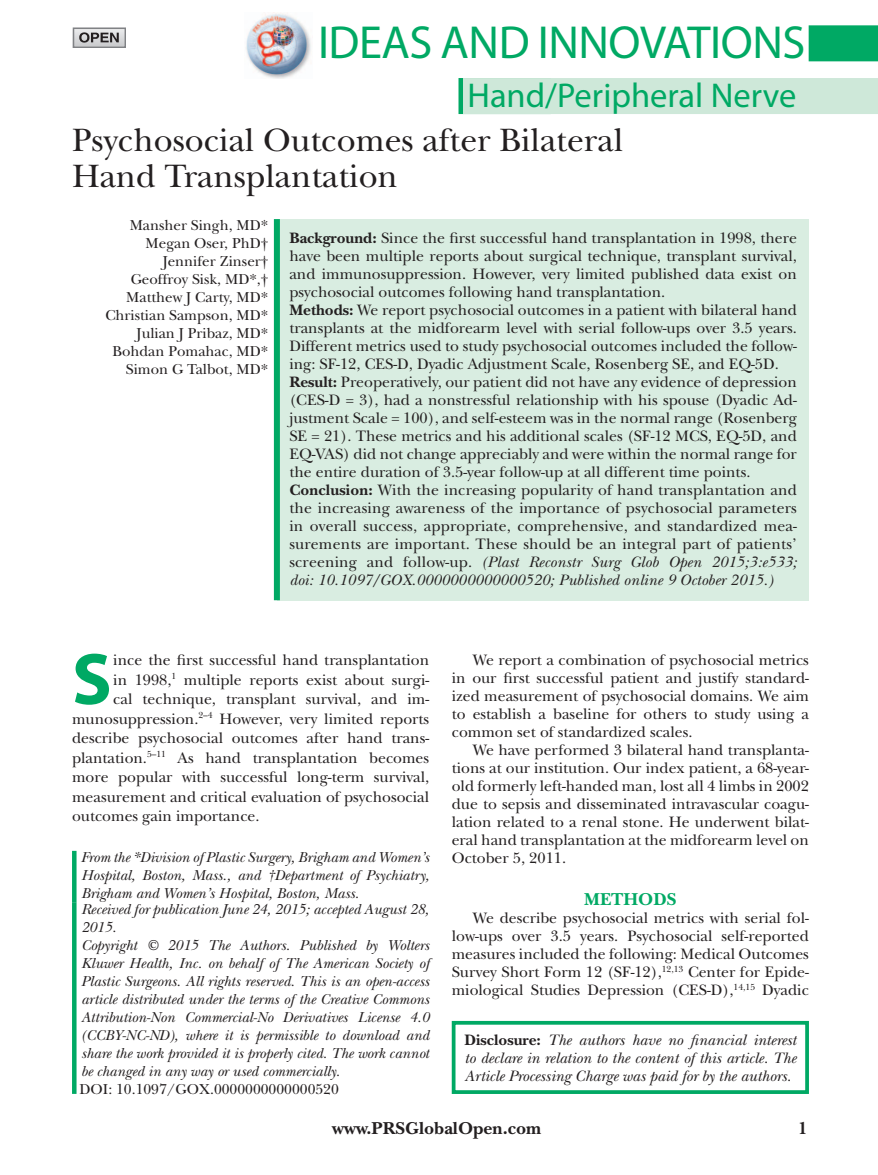
<style>
.page{position:relative;width:878px;height:1175px;background:#fff}
.page>*{position:absolute;margin:0;border:0;box-sizing:border-box;transform-origin:0 0}
.t1{font:700 73.65px "Myriad Pro";color:#00a964}
.t2{font:46.5px "Myriad Pro";letter-spacing:-.01em;color:#00a964}
.t3{font:34.5px "Myriad Pro";color:#00a964}
.t4{font:33.75px/36px "New Baskerville";color:#231f20}
.t5{font:700 18px "New Baskerville";color:#231f20}
.t6{font:700 18px "New Baskerville";color:#00a964}
.t7{font:15.75px/18px "New Baskerville";color:#231f20;text-align:justify}
.t8{font:italic 15.75px/18px "New Baskerville";color:#231f20;text-align:justify}
.t9{font:italic 15px/18px "New Baskerville";color:#231f20}
.t10{font:15px/18px "New Baskerville";color:#231f20;text-align:right}
.s1{font-weight:700}
.s2{font-style:italic}
.s3{font-weight:700;font-style:normal}
</style>
<div class="page">
<div style="left:73px;top:28px;width:52px;height:20px;border:2px solid #808285"></div>
<svg style="left:79px;top:32px;width:40px;height:11px"></svg>
<img style="left:246px;top:12px;width:65px;height:66px">
<hr style="left:72px;top:902px;width:4px;height:191px;background:#00a964">
<hr style="left:72px;top:850px;width:4px;height:52px;background:#00a964">
<div style="left:277px;top:219px;width:531px;height:381px;background:#d9ede1"></div>
<div style="left:274px;top:219px;width:6px;height:381px;background:#00a964"></div>
<div style="left:452px;top:1021px;width:356px;height:73px;border:4px solid #00a964"></div>
<div style="left:458px;top:78px;width:92px;height:36px;background:#00a964"></div>
<div style="left:463px;top:78px;width:415px;height:36px;background:#cee8d9"></div>
<div style="left:808px;top:25px;width:69px;height:36px;background:#00a964"></div>
<h2 class="t2" style="left:318px;top:14px;width:489px">IDEAS AND INNOVATIONS</h2>
<h3 class="t3" style="left:467px;top:74px;width:330px">HAND/PERIPHERAL NERVE</h3>
<h3 class="t4" style="left:72px;top:122px;width:552px">Psychosocial Outcomes after Bilateral<br>Hand Transplantation</h3>
<p class="t10" style="left:105px;top:216px;width:164px">Mansher Singh, MD*<br>Megan Oser, PhD†<br>Jennifer Zinser†<br>Geoffroy Sisk, MD*,†<br>Matthew J Carty, MD*<br>Christian Sampson, MD*<br>Julian J Pribaz, MD*<br>Bohdan Pomahac, MD*<br>Simon G Talbot, MD*</p>
<p class="t7" style="left:289px;top:229px;width:509px;text-align:left"><span class="s1">Background:</span> Since the first successful hand transplantation in 1998, there have been multiple reports about surgical technique, transplant survival, and immunosuppression. However, very limited published data exist on psychosocial outcomes following hand transplantation.<br><span class="s1">Methods:</span> We report psychosocial outcomes in a patient with bilateral hand transplants at the midforearm level with serial follow-ups over 3.5 years.<br>Different metrics used to study psychosocial outcomes included the follow&shy;ing: SF-12, CES-D, Dyadic Adjustment Scale, Rosenberg SE, and EQ-5D.<br><span class="s1">Result:</span> Preoperatively, our patient did not have any evidence of depression (CES-D = 3), had a nonstressful relationship with his spouse (Dyadic Ad&shy;justment Scale = 100), and self-esteem was in the normal range (Rosenberg SE = 21). These metrics and his additional scales (SF-12 MCS, EQ-5D, and EQ-VAS) did not change appreciably and were within the normal range for the entire duration of 3.5-year follow-up at all different time points.<br><span class="s1">Conclusion:</span> With the increasing popularity of hand transplantation and the increasing awareness of the importance of psychosocial parameters in overall success, appropriate, comprehensive, and standardized mea&shy;surements are important. These should be an integral part of patients’ screening and follow-up. <span class="s2">(Plast Reconstr Surg Glob Open 2015;3:e533; doi: 10.1097/GOX.0000000000000520; Published online 9 October 2015.)</span></p>
<h1 class="t1" style="left:72px;top:631px;width:41px">S</h1>
<p class="t7" style="left:113px;top:651px;width:317px">ince the first successful hand transplantation</p>
<p class="t7" style="left:113px;top:670px;width:317px">in 1998,<sup>1</sup> multiple reports exist about surgi-</p>
<p class="t7" style="left:113px;top:690px;width:317px">cal technique, transplant survival, and im-</p>
<p class="t7" style="left:72px;top:709px;width:358px">munosuppression.<sup>2–4</sup> However, very limited reports</p>
<p class="t7" style="left:72px;top:729px;width:358px">describe psychosocial outcomes after hand trans-</p>
<p class="t7" style="left:72px;top:748px;width:358px">plantation.<sup>5–11</sup> As hand transplantation becomes</p>
<p class="t7" style="left:72px;top:768px;width:358px">more popular with successful long-term survival,</p>
<p class="t7" style="left:72px;top:787px;width:358px">measurement and critical evaluation of psychosocial</p>
<p class="t7" style="left:72px;top:807px;width:189px">outcomes gain importance.</p>
<p class="t9" style="left:81px;top:848px;width:350px;text-align:justify">From the *Division of Plastic Surgery, Brigham and Women’s Hospital, Boston, Mass., and †Department of Psychiatry, Brigham and Women’s Hospital, Boston, Mass.</p>
<p class="t9" style="left:81px;top:900px;width:350px">Received for publication June 24, 2015; accepted August 28, 2015.<br>Copyright © 2015 The Authors. Published by Wolters Kluwer Health, Inc. on behalf of The American Society of Plastic Surgeons. All rights reserved. This is an open-access article distributed under the terms of the Creative Commons Attribution-Non Commercial-No Derivatives License 4.0 (CCBY-NC-ND), where it is permissible to download and share the work provided it is properly cited. The work cannot be changed in any way or used commercially.</p>
<p class="t10" style="left:80px;top:1080px;width:261px">DOI: 10.1097/GOX.0000000000000520</p>
<p class="t7" style="left:452px;top:651px;width:359px;text-indent:21px">We report a combination of psychosocial metrics in our first successful patient and justify standard&shy;ized measurement of psychosocial domains. We aim to establish a baseline for others to study using a common set of standardized scales.</p>
<p class="t7" style="left:452px;top:741px;width:359px;text-indent:21px">We have performed 3 bilateral hand transplanta&shy;tions at our institution. Our index patient, a 68-year&shy;old formerly left-handed man, lost all 4 limbs in 2002 due to sepsis and disseminated intravascular coagu&shy;lation related to a renal stone. He underwent bilat&shy;eral hand transplantation at the midforearm level on October 5, 2011.</p>
<p class="t6" style="left:584px;top:888px;width:94px">METHODS</p>
<p class="t7" style="left:452px;top:909px;width:359px;text-indent:21px">We describe psychosocial metrics with serial fol&shy;low-ups over 3.5 years. Psychosocial self-reported measures included the following: Medical Outcomes Survey Short Form 12 (SF-12),<sup>12,13</sup> Center for Epide&shy;miological Studies Depression (CES-D),<sup>14,15</sup> Dyadic</p>
<p class="t8" style="left:464px;top:1031px;width:333px"><span class="s3">Disclosure:</span> The authors have no financial interest to declare in relation to the content of this article. The Article Processing Charge was paid for by the authors.</p>
<p class="t5" style="left:332px;top:1118px;width:210px">www.PRSGlobalOpen.com</p>
<p class="t5" style="left:798px;top:1118px;width:11px">1</p>
</div>
